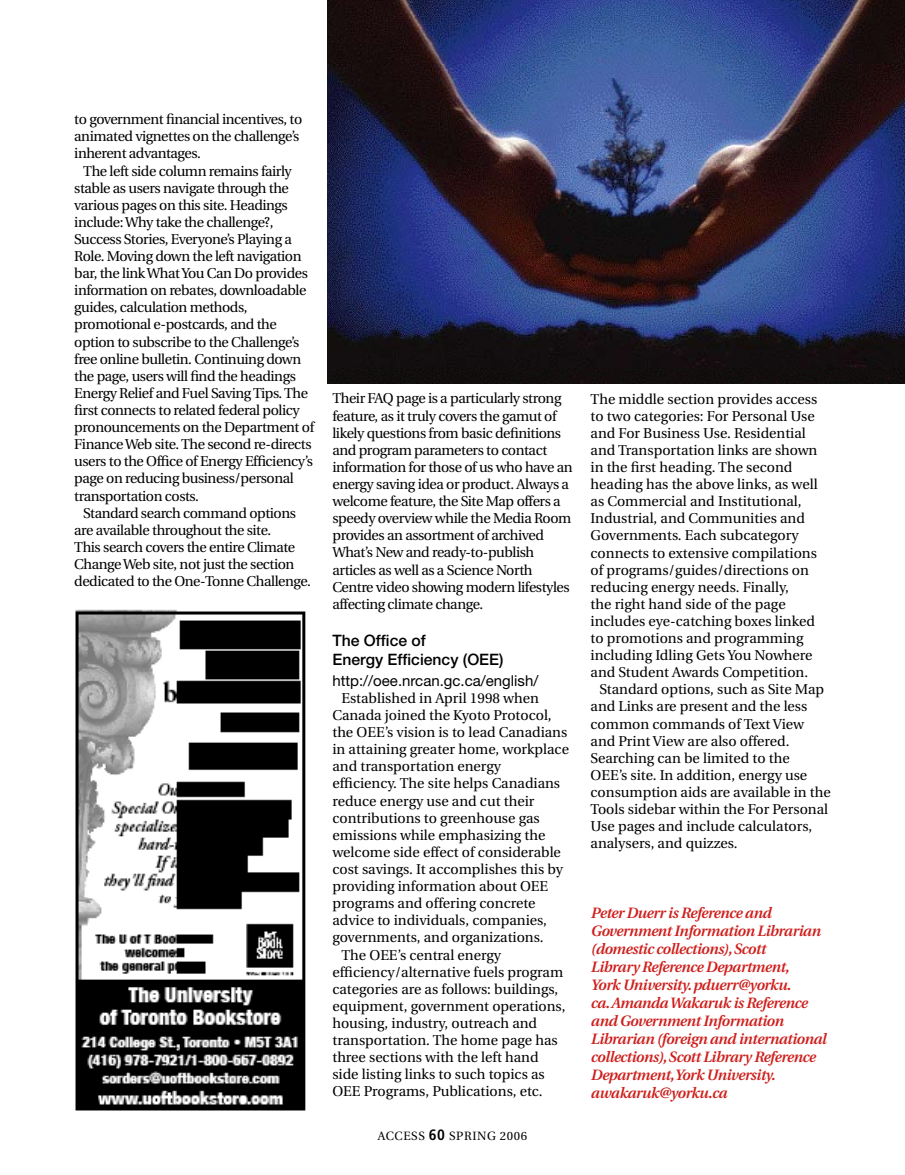
<style>
.page{position:relative;width:905px;height:1175px;background:#fff}
.page>*{position:absolute;margin:0;border:0;box-sizing:border-box;transform-origin:0 0}
.t1{font:500 15.75px/18.9px "Helvetica Neue";color:#000}
.t2{font:italic 600 15px/18px "Utopia";letter-spacing:-.03em;color:#cd201d}
.t3{font:15px "Helvetica Neue";color:#000}
.t4{font:14.25px "Utopia";letter-spacing:-.005em;color:#000}
.t5{font:14.25px/17.1px "Utopia";letter-spacing:-.03em;color:#000}
.t6{font:12px "Utopia";letter-spacing:.05em;color:#000}
.s1{font-family:"Frutiger";font-weight:700;font-stretch:condensed;font-size:15px}
</style>
<div class="page">
<img style="left:75px;top:609px;width:231px;height:502px">
<img style="left:327px;top:0;width:577px;height:383px">
<p class="t5" style="left:74px;top:111px;width:229px">to government financial incentives, to</p>
<p class="t5" style="left:74px;top:128px;width:227px">animated vignettes on the challenge’s</p>
<p class="t5" style="left:74px;top:145px;width:128px">inherent advantages.</p>
<p class="t5" style="left:83px;top:162px;width:210px">The left side column remains fairly</p>
<p class="t5" style="left:74px;top:179px;width:216px">stable as users navigate through the</p>
<p class="t5" style="left:74px;top:197px;width:215px">various pages on this site. Headings</p>
<p class="t5" style="left:74px;top:214px;width:201px">include: Why take the challenge?,</p>
<p class="t5" style="left:74px;top:231px;width:219px">Success Stories, Everyone’s Playing a</p>
<p class="t5" style="left:74px;top:248px;width:229px">Role. Moving down the left navigation</p>
<p class="t5" style="left:74px;top:265px;width:235px">bar, the link What You Can Do provides</p>
<p class="t5" style="left:74px;top:282px;width:233px">information on rebates, downloadable</p>
<p class="t5" style="left:74px;top:299px;width:175px">guides, calculation methods,</p>
<p class="t5" style="left:74px;top:316px;width:204px">promotional e-postcards, and the</p>
<p class="t5" style="left:74px;top:333px;width:227px">option to subscribe to the Challenge’s</p>
<p class="t5" style="left:74px;top:350px;width:228px">free online bulletin. Continuing down</p>
<p class="t5" style="left:74px;top:368px;width:223px">the page, users will find the headings</p>
<p class="t5" style="left:74px;top:385px;width:235px">Energy Relief and Fuel Saving Tips. The</p>
<p class="t5" style="left:74px;top:402px;width:227px">first connects to related federal policy</p>
<p class="t5" style="left:74px;top:419px;width:241px">pronouncements on the Department of</p>
<p class="t5" style="left:74px;top:436px;width:239px">Finance Web site. The second re-directs</p>
<p class="t5" style="left:74px;top:453px;width:240px">users to the Office of Energy Efficiency’s</p>
<p class="t5" style="left:74px;top:470px;width:221px">page on reducing business/personal</p>
<p class="t5" style="left:74px;top:487px;width:126px">transportation costs.</p>
<p class="t5" style="left:83px;top:504px;width:214px">Standard search command options</p>
<p class="t5" style="left:74px;top:521px;width:198px">are available throughout the site.</p>
<p class="t5" style="left:74px;top:539px;width:222px">This search covers the entire Climate</p>
<p class="t5" style="left:74px;top:556px;width:222px">Change Web site, not just the section</p>
<p class="t5" style="left:74px;top:573px;width:238px">dedicated to the One-Tonne Challenge.</p>
<p class="t5" style="left:332px;top:390px;width:241px">Their FAQ page is a particularly strong feature, as it truly covers the gamut of likely questions from basic definitions and program parameters to contact information for those of us who have an energy saving idea or product. Always a welcome feature, the Site Map offers a speedy overview while the Media Room provides an assortment of archived What’s New and ready-to-publish articles as well as a Science North Centre video showing modern lifestyles affecting climate change.</p>
<p class="t1" style="left:332px;top:630px;width:173px">The Office of<br>Energy Efficiency (OEE)</p>
<p class="t3" style="left:332px;top:671px;width:207px">http://oee.nrcan.gc.ca/english/</p>
<p class="t4" style="left:341px;top:690px;width:199px">Established in April 1998 when</p>
<p class="t4" style="left:332px;top:707px;width:221px">Canada joined the Kyoto Protocol,</p>
<p class="t4" style="left:332px;top:724px;width:236px">the OEE’s vision is to lead Canadians</p>
<p class="t4" style="left:332px;top:741px;width:238px">in attaining greater home, workplace</p>
<p class="t4" style="left:332px;top:758px;width:170px">and transportation energy</p>
<p class="t4" style="left:332px;top:775px;width:229px">efficiency. The site helps Canadians</p>
<p class="t4" style="left:332px;top:793px;width:203px">reduce energy use and cut their</p>
<p class="t4" style="left:332px;top:810px;width:209px">contributions to greenhouse gas</p>
<p class="t4" style="left:332px;top:827px;width:214px">emissions while emphasizing the</p>
<p class="t4" style="left:332px;top:844px;width:230px">welcome side effect of considerable</p>
<p class="t4" style="left:332px;top:861px;width:232px">cost savings. It accomplishes this by</p>
<p class="t4" style="left:332px;top:878px;width:217px">providing information about OEE</p>
<p class="t4" style="left:332px;top:895px;width:205px">programs and offering concrete</p>
<p class="t4" style="left:332px;top:912px;width:216px">advice to individuals, companies,</p>
<p class="t4" style="left:332px;top:929px;width:212px">governments, and organizations.</p>
<p class="t4" style="left:341px;top:946px;width:161px">The OEE’s central energy</p>
<p class="t4" style="left:332px;top:964px;width:232px">efficiency/alternative fuels program</p>
<p class="t4" style="left:332px;top:981px;width:227px">categories are as follows: buildings,</p>
<p class="t4" style="left:332px;top:998px;width:234px">equipment, government operations,</p>
<p class="t4" style="left:332px;top:1015px;width:206px">housing, industry, outreach and</p>
<p class="t4" style="left:332px;top:1032px;width:227px">transportation. The home page has</p>
<p class="t4" style="left:332px;top:1049px;width:208px">three sections with the left hand</p>
<p class="t4" style="left:332px;top:1066px;width:214px">side listing links to such topics as</p>
<p class="t4" style="left:332px;top:1083px;width:212px">OEE Programs, Publications, etc.</p>
<p class="t6" style="left:378px;top:1129px;width:151px">ACCESS <span class="s1">60</span> Spring 2006</p>
<p class="t4" style="left:590px;top:391px;width:228px">The middle section provides access</p>
<p class="t4" style="left:590px;top:408px;width:226px">to two categories: For Personal Use</p>
<p class="t4" style="left:590px;top:425px;width:217px">and For Business Use. Residential</p>
<p class="t4" style="left:590px;top:442px;width:228px">and Transportation links are shown</p>
<p class="t4" style="left:590px;top:459px;width:203px">in the first heading. The second</p>
<p class="t4" style="left:590px;top:476px;width:229px">heading has the above links, as well</p>
<p class="t4" style="left:590px;top:493px;width:213px">as Commercial and Institutional,</p>
<p class="t4" style="left:590px;top:510px;width:216px">Industrial, and Communities and</p>
<p class="t4" style="left:590px;top:527px;width:210px">Governments. Each subcategory</p>
<p class="t4" style="left:590px;top:545px;width:228px">connects to extensive compilations</p>
<p class="t4" style="left:590px;top:562px;width:220px">of programs/guides/directions on</p>
<p class="t4" style="left:590px;top:579px;width:200px">reducing energy needs. Finally,</p>
<p class="t4" style="left:590px;top:596px;width:197px">the right hand side of the page</p>
<p class="t4" style="left:590px;top:613px;width:226px">includes eye-catching boxes linked</p>
<p class="t4" style="left:590px;top:630px;width:214px">to promotions and programming</p>
<p class="t4" style="left:590px;top:647px;width:223px">including Idling Gets You Nowhere</p>
<p class="t4" style="left:590px;top:664px;width:219px">and Student Awards Competition.</p>
<p class="t4" style="left:599px;top:681px;width:226px">Standard options, such as Site Map</p>
<p class="t4" style="left:590px;top:698px;width:218px">and Links are present and the less</p>
<p class="t4" style="left:590px;top:716px;width:215px">common commands of Text View</p>
<p class="t4" style="left:590px;top:733px;width:200px">and Print View are also offered.</p>
<p class="t4" style="left:590px;top:750px;width:201px">Searching can be limited to the</p>
<p class="t4" style="left:590px;top:767px;width:218px">OEE’s site. In addition, energy use</p>
<p class="t4" style="left:590px;top:784px;width:242px">consumption aids are available in the</p>
<p class="t4" style="left:590px;top:801px;width:239px">Tools sidebar within the For Personal</p>
<p class="t4" style="left:590px;top:818px;width:223px">Use pages and include calculators,</p>
<p class="t4" style="left:590px;top:835px;width:148px">analysers, and quizzes.</p>
<p class="t2" style="left:590px;top:903px;width:237px">Peter Duerr is Reference and<br>Government Information Librarian (domestic collections), Scott<br>Library Reference Department,<br>York University. pduerr@yorku.<br>ca. Amanda Wakaruk is Reference and Government Information<br>Librarian (foreign and international collections), Scott Library Reference<br>Department,York University. awakaruk@yorku.ca</p>
</div>
